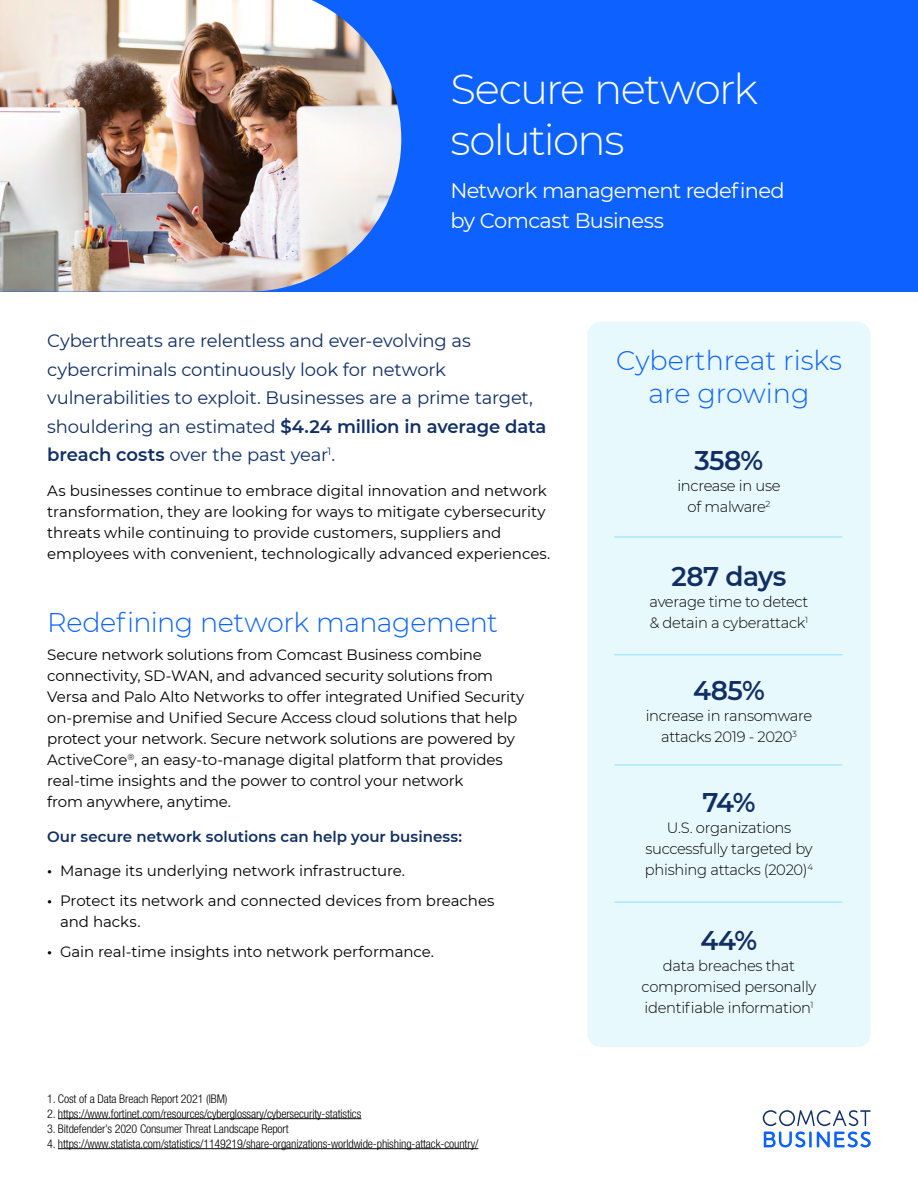
<style>
.page{position:relative;width:918px;height:1188px;background:#fff}
.page>*{position:absolute;margin:0;border:0;box-sizing:border-box;transform-origin:0 0}
.t1{font:300 42px/51px "Montserrat";letter-spacing:-.04em;color:#fff}
.t2{font:300 27px/33px "Montserrat";letter-spacing:-.015em;color:#0d62ff;text-align:center}
.t3{font:600 27px "Montserrat";letter-spacing:-.02em;color:#112f64}
.t4{font:21px/30px "Montserrat";letter-spacing:-.03em;color:#fff}
.t5{font:18px/28.5px "Montserrat";letter-spacing:-.015em;color:#112f64}
.t6{font:15px/21px "Montserrat";letter-spacing:-.01em;color:#000}
.t7{font:300 15px/21px "Montserrat";letter-spacing:-.02em;color:#000;text-align:center}
.t8{font:600 15px "Montserrat";color:#112f64}
.t9{font:300 condensed 12px "Helvetica Neue LT Std";letter-spacing:-.01em;color:#000}
.s1{font-weight:600}
</style>
<div class="page">
<div style="left:0;top:0;width:918px;height:292px;background:#0d62ff"></div>
<div style="left:587px;top:322px;width:284px;height:725px;background:#e8f9fe;border-radius:14px"></div>
<svg style="left:763px;top:1110px;width:108px;height:38px"></svg>
<hr style="left:58px;top:1118px;width:303px;height:1px;background:#000">
<hr style="left:58px;top:1148px;width:420px;height:1px;background:#000">
<hr style="left:614px;top:537px;width:228px;height:1px;background:#8be1fa">
<hr style="left:614px;top:654px;width:228px;height:1px;background:#8be1fa">
<hr style="left:614px;top:765px;width:228px;height:1px;background:#8be1fa">
<hr style="left:614px;top:902px;width:228px;height:1px;background:#8be1fa">
<img style="left:0;top:0;width:401px;height:292px">
<h1 class="t1" style="left:450px;top:62px;width:309px">Secure network solutions</h1>
<h3 class="t4" style="left:450px;top:175px;width:336px">Network management redefined by Comcast Business</h3>
<p class="t5" style="left:47px;top:326px;width:501px">Cyberthreats are relentless and ever-evolving as cybercriminals continuously look for network vulnerabilities to exploit. Businesses are a prime target, shouldering an estimated <span class="s1">$4.24 million in average data breach costs</span> over the past year<sup>1</sup>.</p>
<p class="t6" style="left:47px;top:479px;width:505px">As businesses continue to embrace digital innovation and network transformation, they are looking for ways to mitigate cybersecurity threats while continuing to provide customers, suppliers and employees with convenient, technologically advanced experiences.</p>
<h2 class="t2" style="left:47px;top:605px;width:452px">Redefining network management</h2>
<p class="t6" style="left:47px;top:644px;width:479px">Secure network solutions from Comcast Business combine connectivity, SD-WAN, and advanced security solutions from Versa and Palo Alto Networks to offer integrated Unified Security on-premise and Unified Secure Access cloud solutions that help protect your network. Secure network solutions are powered by ActiveCore<sup>®</sup>, an easy-to-manage digital platform that provides real-time insights and the power to control your network<br>from anywhere, anytime.</p>
<p class="t8" style="left:47px;top:826px;width:416px">Our secure network solutions can help your business:</p>
<p class="t6" style="left:47px;top:860px;width:359px"><span class="s1">•</span> Manage its underlying network infrastructure.</p>
<p class="t6" style="left:60px;top:890px;width:436px;text-indent:-13px"><span class="s1">•</span> Protect its network and connected devices from breaches and hacks.</p>
<p class="t6" style="left:47px;top:941px;width:388px"><span class="s1">•</span> Gain real-time insights into network performance.</p>
<p class="t9" style="left:47px;top:1091px;width:182px">1. Cost of a Data Breach Report 2021 (IBM)</p>
<p class="t9" style="left:47px;top:1106px;width:316px">2. https://www.fortinet.com/resources/cyberglossary/cybersecurity-statistics</p>
<p class="t9" style="left:47px;top:1121px;width:243px">3. Bitdefender’s 2020 Consumer Threat Landscape Report</p>
<p class="t9" style="left:47px;top:1136px;width:433px">4. https://www.statista.com/statistics/1149219/share-organizations-worldwide-phishing-attack-country/</p>
<h2 class="t2" style="left:616px;top:343px;width:227px">Cyberthreat risks are growing</h2>
<h2 class="t3" style="left:695px;top:441px;width:70px">358%</h2>
<p class="t7" style="left:677px;top:475px;width:105px">increase in use of malware<sup>2</sup></p>
<h2 class="t3" style="left:671px;top:557px;width:117px">287 days</h2>
<p class="t7" style="left:650px;top:590px;width:160px;text-align:left">average time to detect &amp; detain a cyberattack<sup>1</sup></p>
<h2 class="t3" style="left:693px;top:671px;width:73px">485%</h2>
<p class="t7" style="left:646px;top:705px;width:168px">increase in ransomware attacks 2019 - 2020<sup>3</sup></p>
<h2 class="t3" style="left:702px;top:783px;width:55px">74%</h2>
<p class="t7" style="left:645px;top:816px;width:170px">U.S. organizations successfully targeted by phishing attacks (2020)<sup>4</sup></p>
<h2 class="t3" style="left:701px;top:921px;width:58px">44%</h2>
<p class="t7" style="left:642px;top:955px;width:176px">data breaches that compromised personally identifiable information<sup>1</sup></p>
</div>
